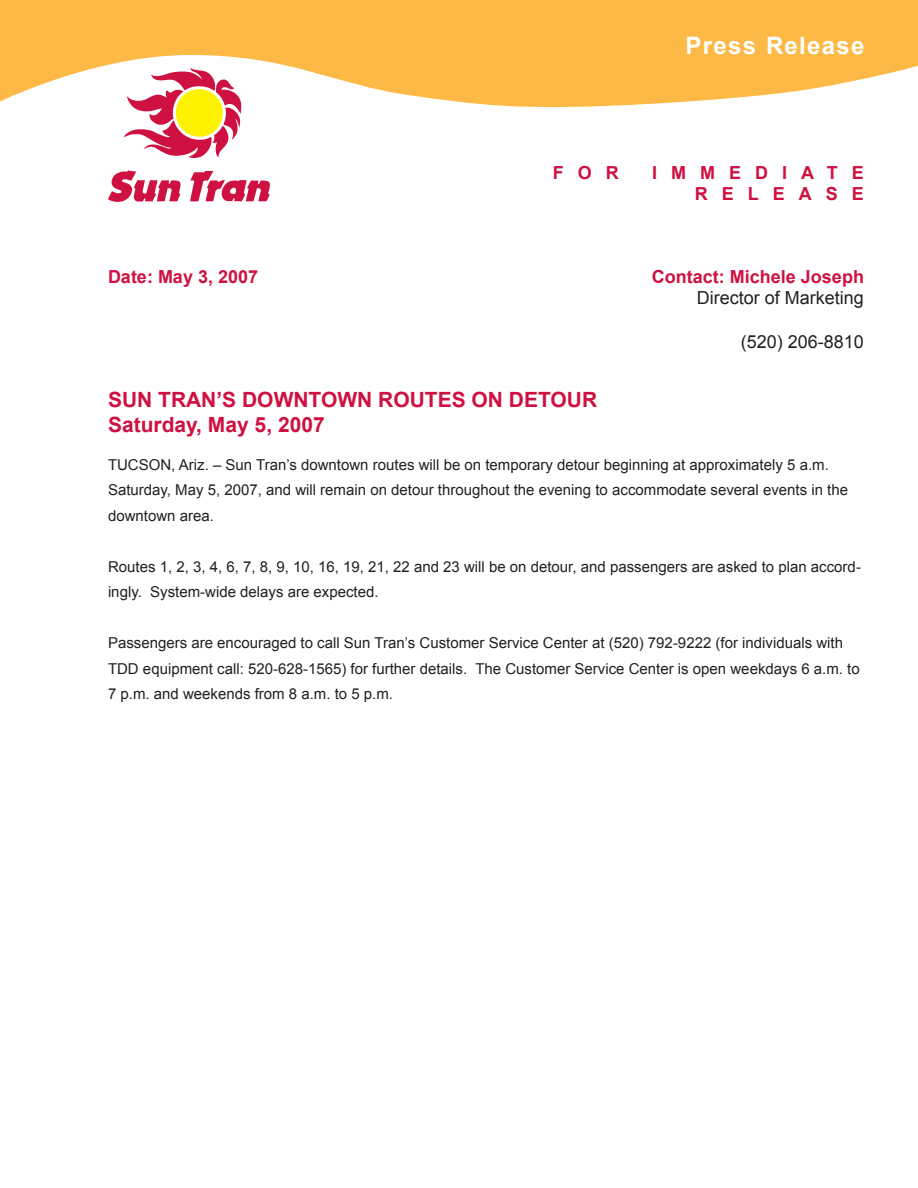
<style>
.page{position:relative;width:918px;height:1188px;background:#fff}
.page>*{position:absolute;margin:0;border:0;box-sizing:border-box;transform-origin:0 0}
.t1{font:700 24px "Arial";letter-spacing:.055em;color:#fff}
.t2{font:700 21px/25.5px "Arial";color:#ce1141}
.t3{font:700 18px "Arial";color:#ce1141}
.t4{font:18px "Arial";color:#231f20}
.t5{font:700 18px/21.6px "Arial";letter-spacing:.78em;color:#ce1141;text-align:right}
.t6{font:15px/25.5px "Arial";color:#231f20}
</style>
<div class="page">
<svg style="left:124px;top:112px;width:117px;height:46px"></svg>
<svg style="left:108px;top:170px;width:73px;height:32px"></svg>
<svg style="left:190px;top:171px;width:80px;height:30px"></svg>
<svg style="left:0;top:0;width:918px;height:112px;fill:#fdb945"></svg>
<h1 class="t1" style="left:685px;top:30px;width:181px">Press Release</h1>
<p class="t3" style="left:553px;top:160px;width:68px">FOR</p>
<p class="t5" style="left:652px;top:162px;width:213px">IMMEDIATE<br>RELEASE</p>
<p class="t3" style="left:108px;top:265px;width:152px">Date: May 3, 2007</p>
<p class="t3" style="left:652px;top:265px;width:214px">Contact: Michele Joseph</p>
<p class="t4" style="left:697px;top:286px;width:169px">Director of Marketing</p>
<p class="t4" style="left:741px;top:330px;width:125px">(520) 206-8810</p>
<h2 class="t2" style="left:108px;top:387px;width:491px">SUN TRAN’S DOWNTOWN ROUTES ON DETOUR<br>Saturday, May 5, 2007</h2>
<p class="t6" style="left:108px;top:452px;width:742px">TUCSON, Ariz. – Sun Tran’s downtown routes will be on temporary detour beginning at approximately 5 a.m.<br>Saturday, May 5, 2007, and will remain on detour throughout the evening to accommodate several events in the downtown area.</p>
<p class="t6" style="left:108px;top:554px;width:755px">Routes 1, 2, 3, 4, 6, 7, 8, 9, 10, 16, 19, 21, 22 and 23 will be on detour, and passengers are asked to plan accord&shy;ingly. System-wide delays are expected.</p>
<p class="t6" style="left:108px;top:630px;width:753px">Passengers are encouraged to call Sun Tran’s Customer Service Center at (520) 792-9222 (for individuals with<br>TDD equipment call: 520-628-1565) for further details. The Customer Service Center is open weekdays 6 a.m. to<br>7 p.m. and weekends from 8 a.m. to 5 p.m.</p>
</div>
